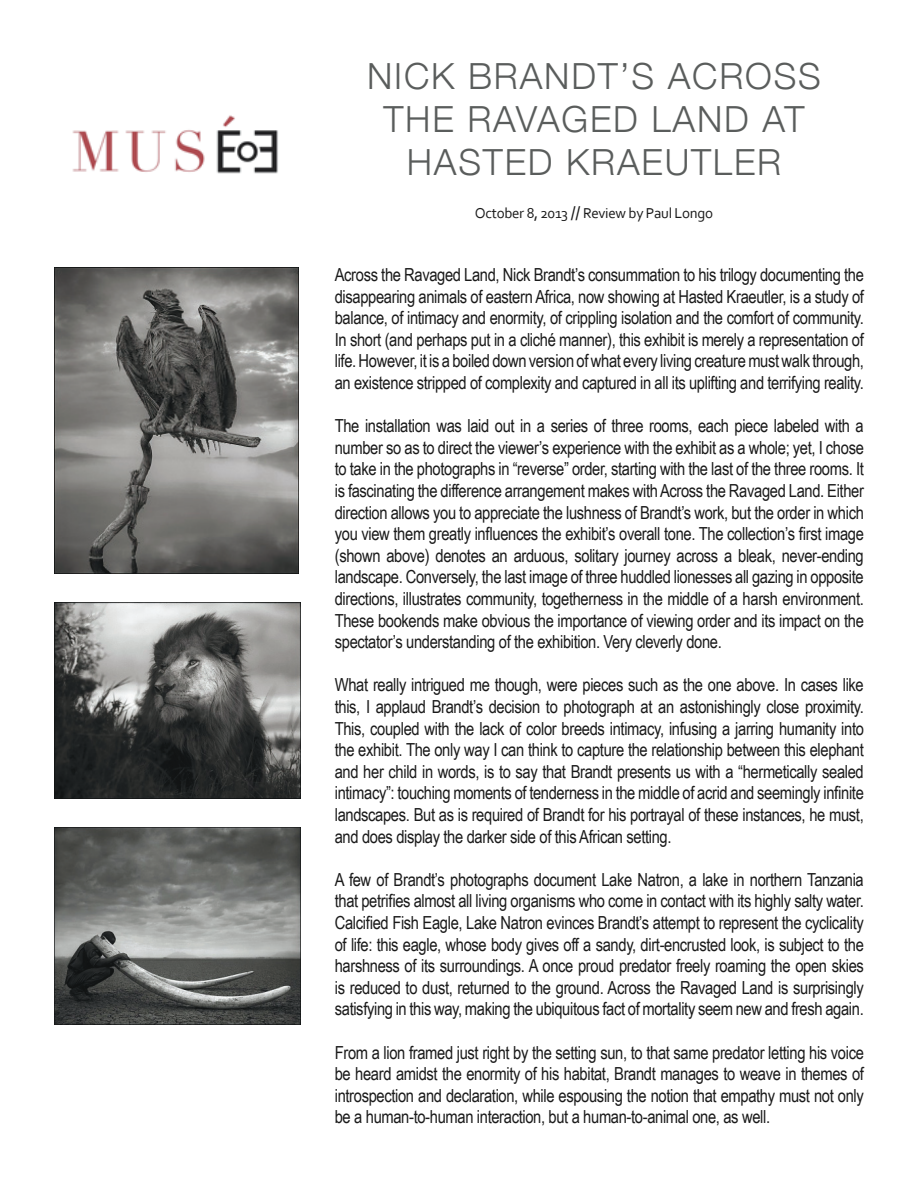
<style>
.page{position:relative;width:918px;height:1188px;background:#fff}
.page>*{position:absolute;margin:0;border:0;box-sizing:border-box;transform-origin:0 0}
.t1{font:300 36px "Helvetica Neue";letter-spacing:.05em;color:#5a5d5c}
.t2{font:18px/21.6px "Arial Narrow";letter-spacing:-.02em;color:#1a1a1a;text-align:justify}
.t3{font:15px "Corbel";letter-spacing:-.02em;color:#1a1a1a}
.s1{font-size:18px}
</style>
<div class="page">
<img style="left:54px;top:602px;width:246px;height:196px">
<img style="left:54px;top:827px;width:246px;height:197px">
<img style="left:54px;top:268px;width:244px;height:305px">
<img style="left:72px;top:115px;width:206px;height:59px">
<p class="t1" style="left:367px;top:54px;width:455px">NICK BRANDT’S ACROSS</p>
<p class="t1" style="left:383px;top:97px;width:423px">THE RAVAGED LAND AT</p>
<p class="t1" style="left:407px;top:140px;width:376px">HASTED KRAEUTLER</p>
<p class="t3" style="left:475px;top:204px;width:240px">October 8, 2013 <span class="s1">//</span> Review by Paul Longo</p>
<p class="t2" style="left:335px;top:264px;width:531px">Across the Ravaged Land, Nick Brandt’s consummation to his trilogy documenting the disappearing animals of eastern Africa, now showing at Hasted Kraeutler, is a study of balance, of intimacy and enormity, of crippling isolation and the comfort of community.<br>In short (and perhaps put in a cliché manner), this exhibit is merely a representation of life. However, it is a boiled down version of what every living creature must walk through, an existence stripped of complexity and captured in all its uplifting and terrifying reality.</p>
<p class="t2" style="left:335px;top:415px;width:531px">The installation was laid out in a series of three rooms, each piece labeled with a number so as to direct the viewer’s experience with the exhibit as a whole; yet, I chose to take in the photographs in “reverse” order, starting with the last of the three rooms. It is fascinating the difference arrangement makes with Across the Ravaged Land. Either direction allows you to appreciate the lushness of Brandt’s work, but the order in which you view them greatly influences the exhibit’s overall tone. The collection’s first image (shown above) denotes an arduous, solitary journey across a bleak, never-ending landscape. Conversely, the last image of three huddled lionesses all gazing in opposite directions, illustrates community, togetherness in the middle of a harsh environment.<br>These bookends make obvious the importance of viewing order and its impact on the spectator’s understanding of the exhibition. Very cleverly done.</p>
<p class="t2" style="left:335px;top:674px;width:531px">What really intrigued me though, were pieces such as the one above. In cases like this, I applaud Brandt’s decision to photograph at an astonishingly close proximity.<br>This, coupled with the lack of color breeds intimacy, infusing a jarring humanity into the exhibit. The only way I can think to capture the relationship between this elephant and her child in words, is to say that Brandt presents us with a “hermetically sealed intimacy”: touching moments of tenderness in the middle of acrid and seemingly infinite landscapes. But as is required of Brandt for his portrayal of these instances, he must, and does display the darker side of this African setting.</p>
<p class="t2" style="left:335px;top:869px;width:531px">A few of Brandt’s photographs document Lake Natron, a lake in northern Tanzania that petrifies almost all living organisms who come in contact with its highly salty water.<br>Calcified Fish Eagle, Lake Natron evinces Brandt’s attempt to represent the cyclicality of life: this eagle, whose body gives off a sandy, dirt-encrusted look, is subject to the harshness of its surroundings. A once proud predator freely roaming the open skies is reduced to dust, returned to the ground. Across the Ravaged Land is surprisingly satisfying in this way, making the ubiquitous fact of mortality seem new and fresh again.</p>
<p class="t2" style="left:335px;top:1041px;width:531px">From a lion framed just right by the setting sun, to that same predator letting his voice be heard amidst the enormity of his habitat, Brandt manages to weave in themes of introspection and declaration, while espousing the notion that empathy must not only be a human-to-human interaction, but a human-to-animal one, as well.</p>
</div>
